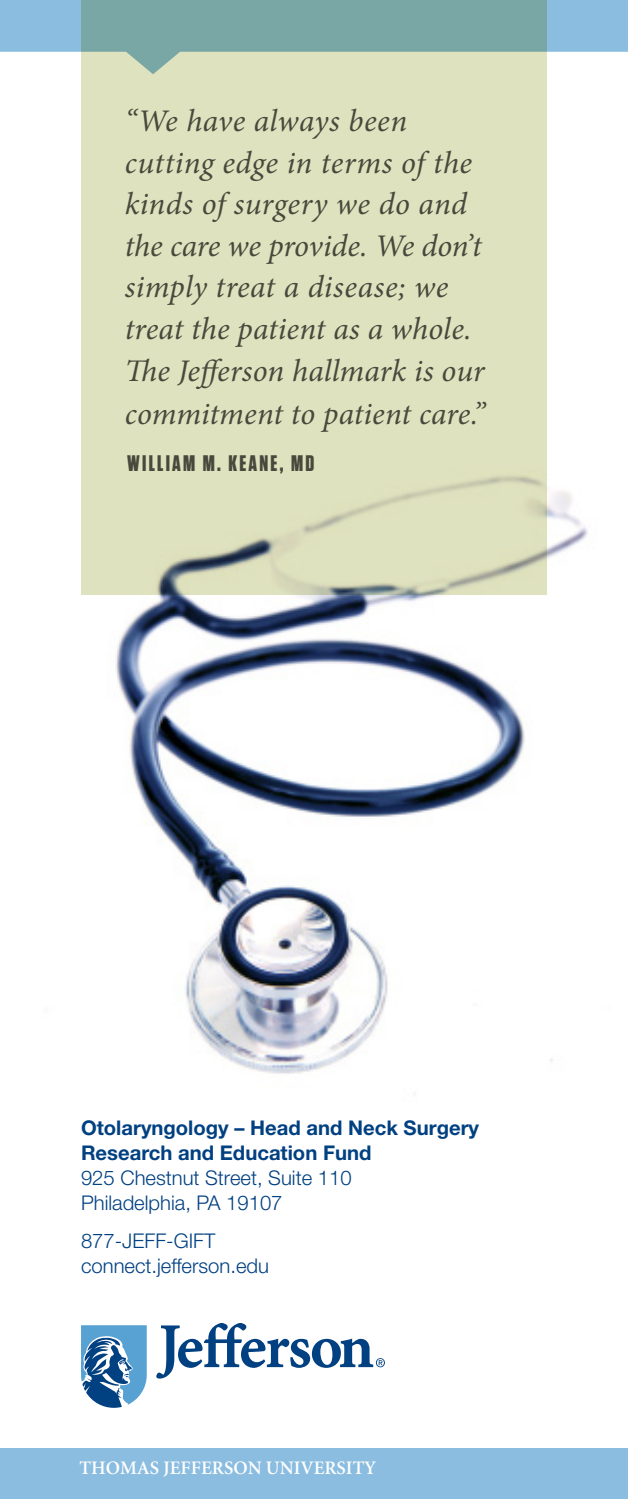
<style>
.page{position:relative;width:628px;height:1499px;background:#fff}
.page>*{position:absolute;margin:0;border:0;box-sizing:border-box;transform-origin:0 0}
.t1{font:italic 31.5px/41.9px "Minion Pro";letter-spacing:.005em;color:#47493c}
.t2{font:700 22.5px "Tungsten";letter-spacing:.1em;color:#47493c}
.t3{font:300 20.25px "Helvetica Neue";color:#014081}
.t4{font:700 20.25px "Helvetica Neue LT Std";color:#014081}
.t5{font:600 19.12px "Minion";color:#fff}
</style>
<div class="page">
<img style="left:81px;top:491px;width:507px;height:583px">
<svg style="left:81px;top:1325px;width:66px;height:82px"></svg>
<svg style="left:156px;top:1323px;width:229px;height:55px"></svg>
<div style="left:0;top:1448px;width:628px;height:50px;background:#8bbde0"></div>
<div style="left:81px;top:0;width:466px;height:594px;background:#dfe2be"></div>
<svg style="left:0;top:0;width:628px;height:74px;fill:#79a7a6"></svg>
<p class="t1" style="left:125px;top:100px;width:362px">“We have always been cutting edge in terms of the kinds of surgery we do and the care we provide. We don’t simply treat a disease; we treat the patient as a whole.<br>The Jefferson hallmark is our commitment to patient care.”</p>
<p class="t2" style="left:127px;top:451px;width:189px">WILLIAM M. KEANE, MD</p>
<p class="t4" style="left:81px;top:1115px;width:399px">Otolaryngology – Head and Neck Surgery</p>
<p class="t4" style="left:81px;top:1140px;width:292px">Research and Education Fund</p>
<p class="t3" style="left:81px;top:1165px;width:272px">925 Chestnut Street, Suite 110</p>
<p class="t3" style="left:81px;top:1190px;width:203px">Philadelphia, PA 19107</p>
<p class="t3" style="left:81px;top:1228px;width:136px">877-JEFF-GIFT</p>
<p class="t3" style="left:81px;top:1253px;width:189px">connect.jefferson.edu</p>
<p class="t5" style="left:79px;top:1458px;width:298px">THOMAS JEFFERSON UNIVERSITY</p>
</div>
